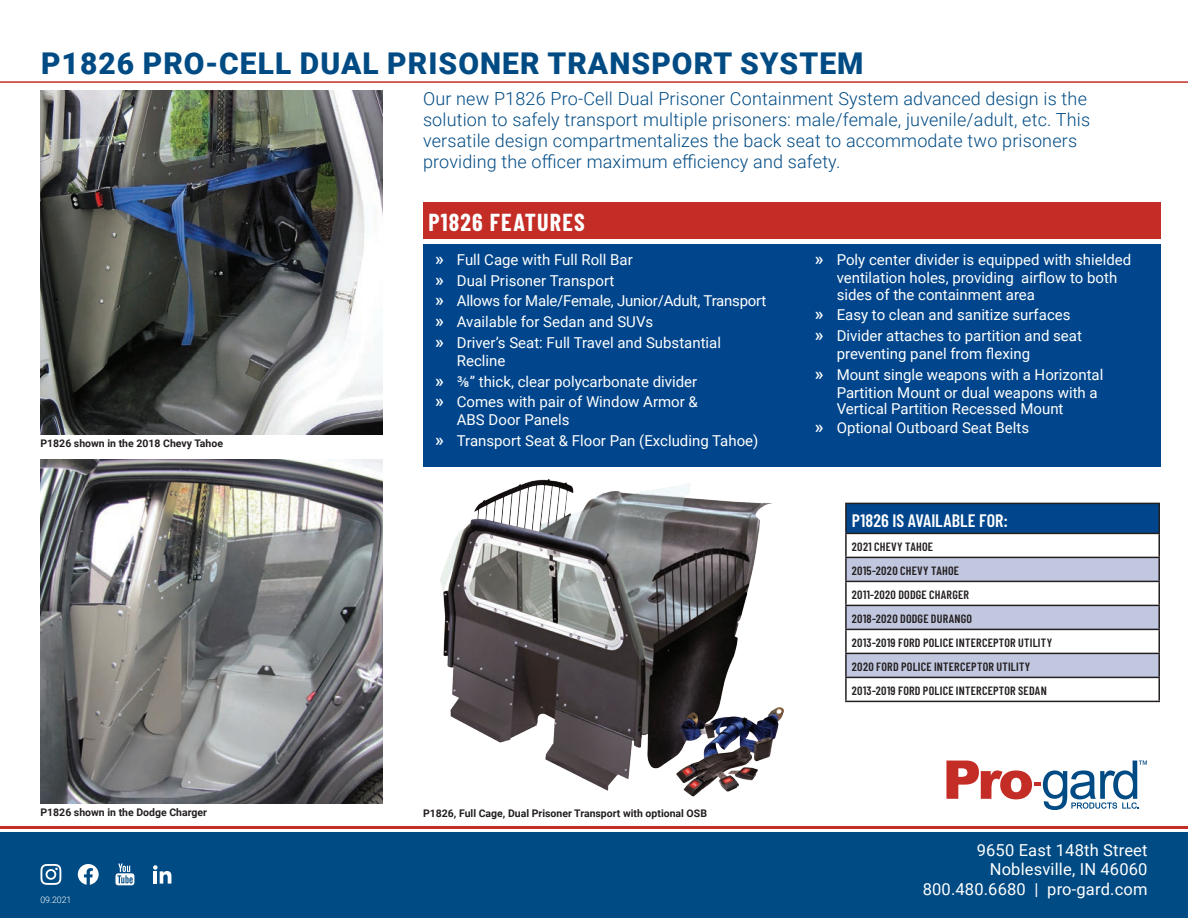
<style>
.page{position:relative;width:1188px;height:918px;background:#fff}
.page>*{position:absolute;margin:0;border:0;box-sizing:border-box;transform-origin:0 0}
.t1{font:900 30px "Roboto";letter-spacing:.035em;color:#004b84}
.t2{font:700 24px "Barlow Condensed";letter-spacing:.05em;color:#fff}
.t3{font:300 18px/21px "Roboto";letter-spacing:.01em;color:#004b84}
.t4{font:600 18px "Barlow Condensed";letter-spacing:.005em;color:#fff}
.t5{font:16.5px/19.5px "Roboto";letter-spacing:.01em;color:#fff;text-align:right}
.t6{font:15px/20.7px "Roboto";color:#fff}
.t7{font:600 12px/24px "Barlow Condensed";letter-spacing:.02em;color:#231f20}
.t8{font:700 10.5px "Roboto";color:#231f20}
.t9{font:300 9px "Roboto";letter-spacing:-.01em;color:#fff}
.s1{font-weight:500;font-size:18px}
</style>
<div class="page">
<hr style="left:0;top:81px;width:1188px;height:2px;background:#c42c26">
<div style="left:0;top:832px;width:1188px;height:86px;background:#004b84"></div>
<hr style="left:0;top:826px;width:1188px;height:3px;background:#c42c26">
<svg style="left:946px;top:761px;width:201px;height:49px"></svg>
<svg style="left:153px;top:865px;width:18px;height:19px"></svg>
<svg style="left:116px;top:864px;width:18px;height:21px"></svg>
<svg style="left:40px;top:864px;width:21px;height:21px"></svg>
<svg style="left:78px;top:864px;width:21px;height:21px"></svg>
<div style="left:423px;top:245px;width:737px;height:222px;background:#01468c"></div>
<div style="left:423px;top:203px;width:737px;height:36px;background:#c42c26"></div>
<img style="left:440px;top:479px;width:344px;height:318px">
<img style="left:40px;top:90px;width:342px;height:344px">
<img style="left:40px;top:460px;width:342px;height:344px">
<div style="left:846px;top:503px;width:313px;height:30px;background:#01468c"></div>
<svg style="left:847px;top:534px;width:311px;height:167px"></svg>
<svg style="left:847px;top:558px;width:311px;height:119px"></svg>
<hr style="left:845px;top:503px;width:315px;height:1px;background:#231f20">
<hr style="left:845px;top:504px;width:2px;height:29px;background:#231f20">
<hr style="left:1158px;top:504px;width:2px;height:29px;background:#231f20">
<hr style="left:845px;top:533px;width:315px;height:1px;background:#231f20">
<hr style="left:845px;top:534px;width:2px;height:23px;background:#231f20">
<hr style="left:1158px;top:534px;width:2px;height:23px;background:#231f20">
<hr style="left:845px;top:557px;width:315px;height:1px;background:#231f20">
<hr style="left:845px;top:558px;width:2px;height:23px;background:#231f20">
<hr style="left:1158px;top:558px;width:2px;height:23px;background:#231f20">
<hr style="left:845px;top:581px;width:315px;height:1px;background:#231f20">
<hr style="left:845px;top:582px;width:2px;height:23px;background:#231f20">
<hr style="left:1158px;top:582px;width:2px;height:23px;background:#231f20">
<hr style="left:845px;top:605px;width:315px;height:1px;background:#231f20">
<hr style="left:845px;top:606px;width:2px;height:23px;background:#231f20">
<hr style="left:1158px;top:606px;width:2px;height:23px;background:#231f20">
<hr style="left:845px;top:629px;width:315px;height:1px;background:#231f20">
<hr style="left:845px;top:630px;width:2px;height:23px;background:#231f20">
<hr style="left:1158px;top:630px;width:2px;height:23px;background:#231f20">
<hr style="left:845px;top:653px;width:315px;height:1px;background:#231f20">
<hr style="left:845px;top:654px;width:2px;height:23px;background:#231f20">
<hr style="left:1158px;top:654px;width:2px;height:23px;background:#231f20">
<hr style="left:845px;top:677px;width:315px;height:1px;background:#231f20">
<hr style="left:845px;top:678px;width:2px;height:23px;background:#231f20">
<hr style="left:1158px;top:678px;width:2px;height:23px;background:#231f20">
<hr style="left:845px;top:701px;width:315px;height:1px;background:#231f20">
<h1 class="t1" style="left:41px;top:42px;width:824px">P1826 PRO-CELL DUAL PRISONER TRANSPORT SYSTEM</h1>
<p class="t3" style="left:423px;top:88px;width:669px">Our new P1826 Pro-Cell Dual Prisoner Containment System advanced design is the solution to safely transport multiple prisoners: male/female, juvenile/adult, etc. This versatile design compartmentalizes the back seat to accommodate two prisoners providing the officer maximum efficiency and safety.</p>
<p class="t8" style="left:40px;top:435px;width:184px">P1826 shown in the 2018 Chevy Tahoe</p>
<h2 class="t2" style="left:428px;top:206px;width:158px">P1826 FEATURES</h2>
<p class="t6" style="left:435px;top:249px;width:333px"><span class="s1">»</span> Full Cage with Full Roll Bar<br><span class="s1">»</span> Dual Prisoner Transport<br><span class="s1">»</span> Allows for Male/Female, Junior/Adult, Transport <span class="s1">»</span> Available for Sedan and SUVs<br><span class="s1">»</span> Driver’s Seat: Full Travel and Substantial</p>
<p class="t6" style="left:435px;top:350px;width:264px;text-indent:22px">Recline<br><span class="s1">»</span> ⅜” thick, clear polycarbonate divider <span class="s1">»</span> Comes with pair of Window Armor &amp;</p>
<p class="t6" style="left:435px;top:409px;width:325px;text-indent:22px">ABS Door Panels<br><span class="s1">»</span> Transport Seat &amp; Floor Pan (Excluding Tahoe)</p>
<p class="t8" style="left:40px;top:805px;width:168px">P1826 shown in the Dodge Charger</p>
<p class="t8" style="left:423px;top:806px;width:286px">P1826, Full Cage, Dual Prisoner Transport with optional OSB</p>
<p class="t9" style="left:40px;top:894px;width:32px">09.2021</p>
<p class="t6" style="left:815px;top:250px;width:318px;line-height:18px;text-align:center"><span class="s1">»</span> Poly center divider is equipped with shielded ventilation holes, providing airflow to both</p>
<p class="t6" style="left:815px;top:283px;width:269px;text-indent:22px">sides of the containment area<br><span class="s1">»</span> Easy to clean and sanitize surfaces <span class="s1">»</span> Divider attaches to partition and seat</p>
<p class="t6" style="left:815px;top:343px;width:290px;text-indent:22px">preventing panel from flexing<br><span class="s1">»</span> Mount single weapons with a Horizontal</p>
<p class="t6" style="left:837px;top:384px;width:263px;line-height:16.5px">Partition Mount or dual weapons with a<br>Vertical Partition Recessed Mount</p>
<p class="t6" style="left:815px;top:417px;width:216px"><span class="s1">»</span> Optional Outboard Seat Belts</p>
<p class="t4" style="left:852px;top:508px;width:157px">P1826 IS AVAILABLE FOR:</p>
<p class="t7" style="left:852px;top:534px;width:202px">2021 CHEVY TAHOE<br>2015-2020 CHEVY TAHOE<br>2011-2020 DODGE CHARGER<br>2018-2020 DODGE DURANGO<br>2013-2019 FORD POLICE INTERCEPTOR UTILITY<br>2020 FORD POLICE INTERCEPTOR UTILITY<br>2013-2019 FORD POLICE INTERCEPTOR SEDAN</p>
<p class="t5" style="left:923px;top:839px;width:226px">9650 East 148th Street<br>Noblesville, IN 46060<br>800.480.6680 | pro-gard.com</p>
</div>
